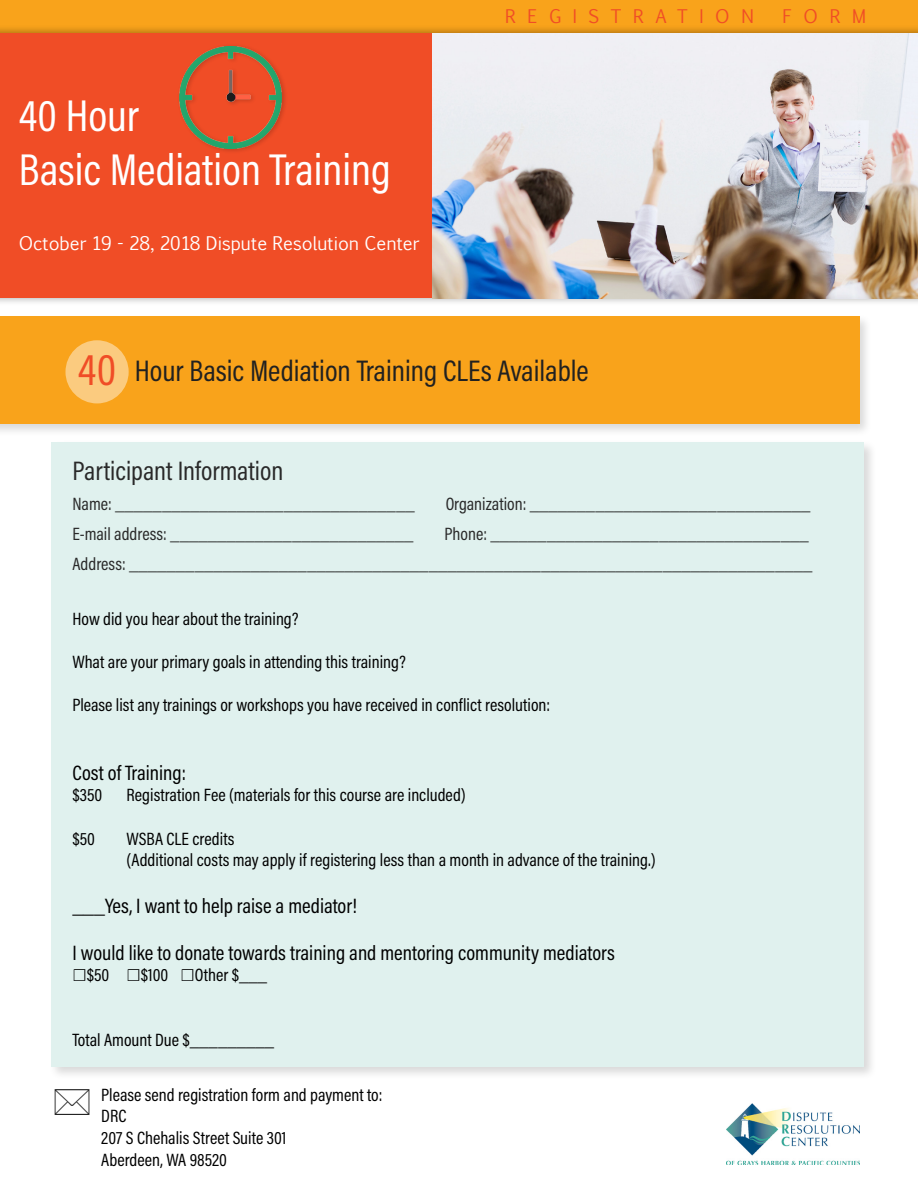
<style>
.page{position:relative;width:918px;height:1188px;background:#fff}
.page>*{position:absolute;margin:0;border:0;box-sizing:border-box;transform-origin:0 0}
.t1{font:45px "Acumin Pro Cond";color:#fff}
.t2{font:45px "Acumin Pro Cond";color:#f04d26}
.t3{font:30px "Acumin Pro Cond";color:#212121}
.t4{font:27px "Acumin Pro Cond";color:#292929}
.t5{font:21px "Acumin Pro Cond";color:#000}
.t6{font:18px "Acumin Pro Cond";color:#000}
.t7{font:18px "Acumin Pro Cond";color:#292929}
.t8{font:18px "Euphemia CAS";color:#fff}
.t9{font:18px "Euphemia CAS";letter-spacing:.65em;color:#f04d26}
</style>
<div class="page">
<div style="left:0;top:313px;width:872px;height:124px;background:#000;opacity:.15"></div>
<div style="left:0;top:316px;width:859px;height:108px;background:#f9a31b"></div>
<div style="left:0;top:0;width:918px;height:62px;background:#f9a31b"></div>
<div style="left:48px;top:440px;width:829px;height:640px;background:#000;opacity:.15"></div>
<div style="left:52px;top:443px;width:812px;height:624px;background:#e0f1ee"></div>
<img style="left:727px;top:1103px;width:132px;height:62px">
<div style="left:0;top:25px;width:918px;height:282px;background:#000;opacity:.36"></div>
<div style="left:0;top:33px;width:918px;height:265px;background:#f04d26"></div>
<img style="left:433px;top:33px;width:485px;height:265px">
<div style="left:177px;top:44px;width:111px;height:110px;background:#000;opacity:.23"></div>
<img style="left:180px;top:47px;width:102px;height:101px">
<div style="left:65px;top:340px;width:64px;height:63px;background:#fbcb7f;border-radius:50%"></div>
<p class="t1" style="left:19px;top:86px;width:122px">40 Hour</p>
<p class="t1" style="left:19px;top:140px;width:374px">Basic Mediation Training</p>
<p class="t8" style="left:19px;top:230px;width:402px">October 19 - 28, 2018 Dispute Resolution Center</p>
<p class="t9" style="left:505px;top:4px;width:250px">REGISTRATION</p>
<p class="t9" style="left:783px;top:4px;width:85px">FORM</p>
<p class="t2" style="left:78px;top:340px;width:40px">40</p>
<p class="t3" style="left:135px;top:351px;width:456px">Hour Basic Mediation Training CLEs Available</p>
<p class="t4" style="left:72px;top:453px;width:213px">Participant Information</p>
<p class="t7" style="left:72px;top:492px;width:344px">Name: ________________________________</p>
<p class="t7" style="left:446px;top:492px;width:366px">Organization: ______________________________</p>
<p class="t7" style="left:72px;top:522px;width:343px">E-mail address: __________________________</p>
<p class="t7" style="left:445px;top:522px;width:366px">Phone: __________________________________</p>
<p class="t7" style="left:72px;top:552px;width:742px">Address: _________________________________________________________________________</p>
<p class="t6" style="left:72px;top:607px;width:228px">How did you hear about the training?</p>
<p class="t6" style="left:72px;top:650px;width:335px">What are your primary goals in attending this training?</p>
<p class="t6" style="left:72px;top:694px;width:479px">Please list any trainings or workshops you have received in conflict resolution:</p>
<p class="t5" style="left:72px;top:759px;width:115px">Cost of Training:</p>
<p class="t6" style="left:72px;top:784px;width:32px">$350</p>
<p class="t6" style="left:126px;top:784px;width:341px">Registration Fee (materials for this course are included)</p>
<p class="t6" style="left:72px;top:827px;width:24px">$50</p>
<p class="t6" style="left:126px;top:827px;width:110px">WSBA CLE credits</p>
<p class="t6" style="left:126px;top:848px;width:531px">(Additional costs may apply if registering less than a month in advance of the training.)</p>
<p class="t5" style="left:72px;top:892px;width:286px">___Yes, I want to help raise a mediator!</p>
<p class="t5" style="left:72px;top:939px;width:544px">I would like to donate towards training and mentoring community mediators</p>
<p class="t6" style="left:72px;top:964px;width:196px">☐$50 ☐$100 ☐Other $___</p>
<p class="t6" style="left:72px;top:1028px;width:203px">Total Amount Due $_________</p>
<p class="t6" style="left:101px;top:1083px;width:283px">Please send registration form and payment to:</p>
<p class="t6" style="left:101px;top:1105px;width:27px">DRC</p>
<p class="t6" style="left:101px;top:1126px;width:187px">207 S Chehalis Street Suite 301</p>
<p class="t6" style="left:101px;top:1148px;width:127px">Aberdeen, WA 98520</p>
</div>
